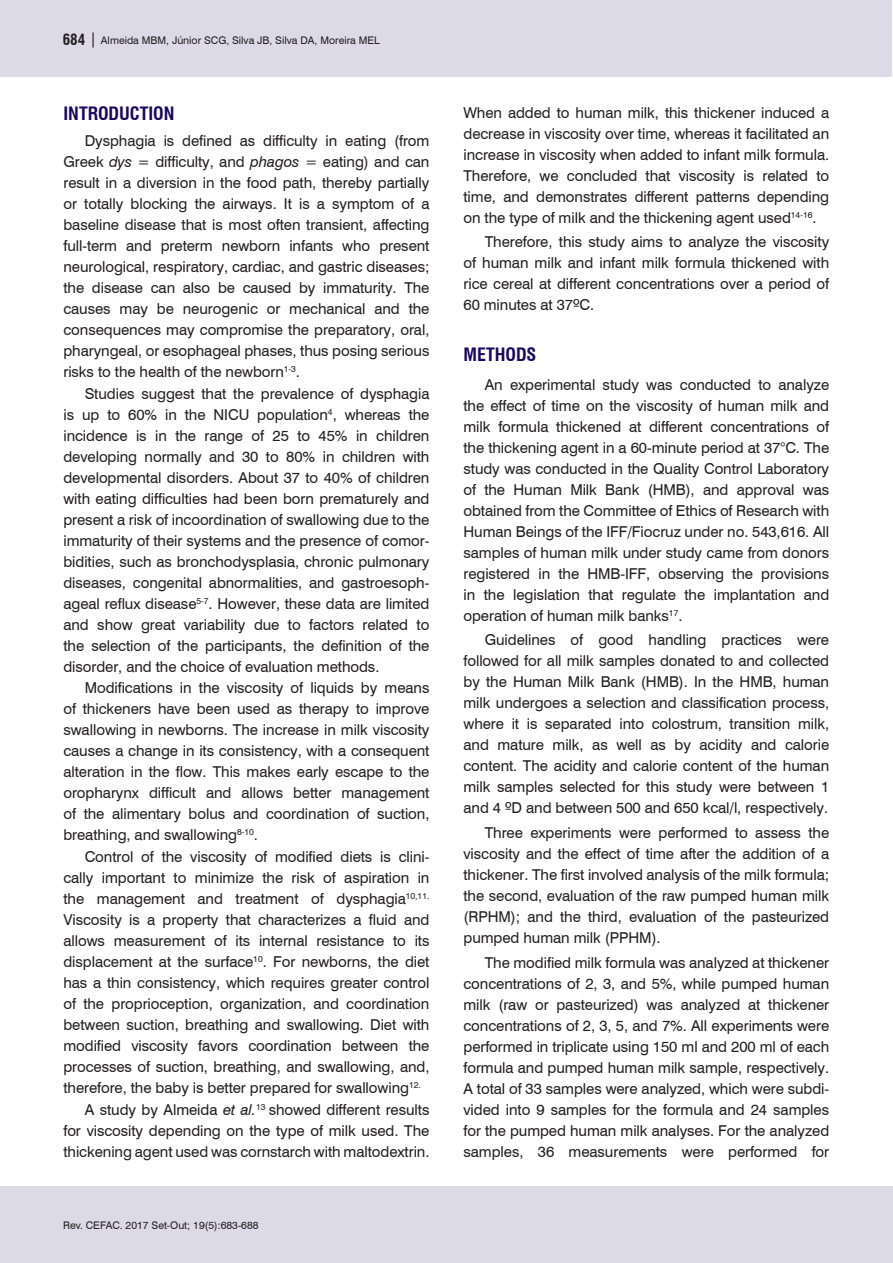
<style>
.page{position:relative;width:893px;height:1263px;background:#fff}
.page>*{position:absolute;margin:0;border:0;box-sizing:border-box;transform-origin:0 0}
.Nivel_1{font:700 condensed 18px "Swiss 721 BT";color:#18085f}
.Corpo_do_texto_INGL{font:15px/21px "Swiss 721 BT";letter-spacing:-.005em;color:#231f20;text-align:justify}
.Cabeço_autor_esquer{font:10.5px "Swiss 721 BT";color:#231f20}
.Legenda_b_esquerdo{font:10.5px "Swiss 721 BT";color:#231f20}
.s1{font-weight:700;font-stretch:condensed;font-size:15px}
.s2{font-size:15px}
.s3{font-style:italic}
</style>
<div class="page">
<div style="left:0;top:1186px;width:892px;height:77px;background:#dcdae7"></div>
<div style="left:0;top:0;width:892px;height:77px;background:#dcdae7"></div>
<p class="Cabeço_autor_esquer" style="left:63px;top:33px;width:319px"><span class="s1">684</span> <span class="s2">|</span> Almeida MBM, Júnior SCG, Silva JB, Silva DA, Moreira MEL</p>
<p class="Nivel_1" style="left:63px;top:103px;width:113px">INTRODUCTION</p>
<p class="Corpo_do_texto_INGL" style="left:63px;top:129px;width:368px;text-indent:21px">Dysphagia is defined as difficulty in eating (from Greek <span class="s3">dys</span> = difficulty, and <span class="s3">phagos</span> = eating) and can result in a diversion in the food path, thereby partially or totally blocking the airways. It is a symptom of a baseline disease that is most often transient, affecting full-term and preterm newborn infants who present neurological, respiratory, cardiac, and gastric diseases; the disease can also be caused by immaturity. The causes may be neurogenic or mechanical and the consequences may compromise the preparatory, oral, pharyngeal, or esophageal phases, thus posing serious risks to the health of the newborn<sup>1-3</sup>.</p>
<p class="Corpo_do_texto_INGL" style="left:63px;top:382px;width:368px;text-indent:21px">Studies suggest that the prevalence of dysphagia is up to 60% in the NICU population<sup>4</sup>, whereas the incidence is in the range of 25 to 45% in children developing normally and 30 to 80% in children with developmental disorders. About 37 to 40% of children with eating difficulties had been born prematurely and present a risk of incoordination of swallowing due to the immaturity of their systems and the presence of comor&shy;bidities, such as bronchodysplasia, chronic pulmonary diseases, congenital abnormalities, and gastroesoph&shy;ageal reflux disease<sup>5-7</sup>. However, these data are limited and show great variability due to factors related to the selection of the participants, the definition of the disorder, and the choice of evaluation methods.</p>
<p class="Corpo_do_texto_INGL" style="left:63px;top:677px;width:368px;text-indent:21px">Modifications in the viscosity of liquids by means of thickeners have been used as therapy to improve swallowing in newborns. The increase in milk viscosity causes a change in its consistency, with a consequent alteration in the flow. This makes early escape to the oropharynx difficult and allows better management of the alimentary bolus and coordination of suction, breathing, and swallowing<sup>8-10</sup>.</p>
<p class="Corpo_do_texto_INGL" style="left:63px;top:845px;width:368px;text-indent:21px">Control of the viscosity of modified diets is clini&shy;cally important to minimize the risk of aspiration in the management and treatment of dysphagia<sup>10,11.<br></sup>Viscosity is a property that characterizes a fluid and allows measurement of its internal resistance to its displacement at the surface<sup>10</sup>. For newborns, the diet has a thin consistency, which requires greater control of the proprioception, organization, and coordination between suction, breathing and swallowing. Diet with modified viscosity favors coordination between the processes of suction, breathing, and swallowing, and, therefore, the baby is better prepared for swallowing<sup>12.</sup></p>
<p class="Corpo_do_texto_INGL" style="left:63px;top:1098px;width:368px;text-indent:21px">A study by Almeida <span class="s3">et al.</span><sup>13</sup> showed different results for viscosity depending on the type of milk used. The thickening agent used was cornstarch with maltodextrin.</p>
<p class="Legenda_b_esquerdo" style="left:63px;top:1218px;width:197px">Rev. CEFAC. 2017 Set-Out; 19(5):683-688</p>
<p class="Corpo_do_texto_INGL" style="left:463px;top:101px;width:367px">When added to human milk, this thickener induced a decrease in viscosity over time, whereas it facilitated an increase in viscosity when added to infant milk formula.<br>Therefore, we concluded that viscosity is related to time, and demonstrates different patterns depending on the type of milk and the thickening agent used<sup>14-16</sup>.</p>
<p class="Corpo_do_texto_INGL" style="left:463px;top:231px;width:367px;text-indent:21px">Therefore, this study aims to analyze the viscosity of human milk and infant milk formula thickened with rice cereal at different concentrations over a period of 60 minutes at 37ºC.</p>
<p class="Nivel_1" style="left:463px;top:344px;width:74px">METHODS</p>
<p class="Corpo_do_texto_INGL" style="left:463px;top:373px;width:367px;text-indent:21px">An experimental study was conducted to analyze the effect of time on the viscosity of human milk and milk formula thickened at different concentrations of the thickening agent in a 60-minute period at 37°C. The study was conducted in the Quality Control Laboratory of the Human Milk Bank (HMB), and approval was obtained from the Committee of Ethics of Research with Human Beings of the IFF/Fiocruz under no. 543,616. All samples of human milk under study came from donors registered in the HMB-IFF, observing the provisions in the legislation that regulate the implantation and operation of human milk banks<sup>17</sup>.</p>
<p class="Corpo_do_texto_INGL" style="left:463px;top:629px;width:367px;text-indent:21px">Guidelines of good handling practices were followed for all milk samples donated to and collected by the Human Milk Bank (HMB). In the HMB, human milk undergoes a selection and classification process, where it is separated into colostrum, transition milk, and mature milk, as well as by acidity and calorie content. The acidity and calorie content of the human milk samples selected for this study were between 1 and 4 ºD and between 500 and 650 kcal/l, respectively.</p>
<p class="Corpo_do_texto_INGL" style="left:463px;top:822px;width:367px;text-indent:21px">Three experiments were performed to assess the viscosity and the effect of time after the addition of a thickener. The first involved analysis of the milk formula; the second, evaluation of the raw pumped human milk (RPHM); and the third, evaluation of the pasteurized pumped human milk (PPHM).</p>
<p class="Corpo_do_texto_INGL" style="left:463px;top:951px;width:367px;text-indent:21px">The modified milk formula was analyzed at thickener concentrations of 2, 3, and 5%, while pumped human milk (raw or pasteurized) was analyzed at thickener concentrations of 2, 3, 5, and 7%. All experiments were performed in triplicate using 150 ml and 200 ml of each formula and pumped human milk sample, respectively.<br>A total of 33 samples were analyzed, which were subdi&shy;vided into 9 samples for the formula and 24 samples for the pumped human milk analyses. For the analyzed samples, 36 measurements were performed for</p>
</div>
